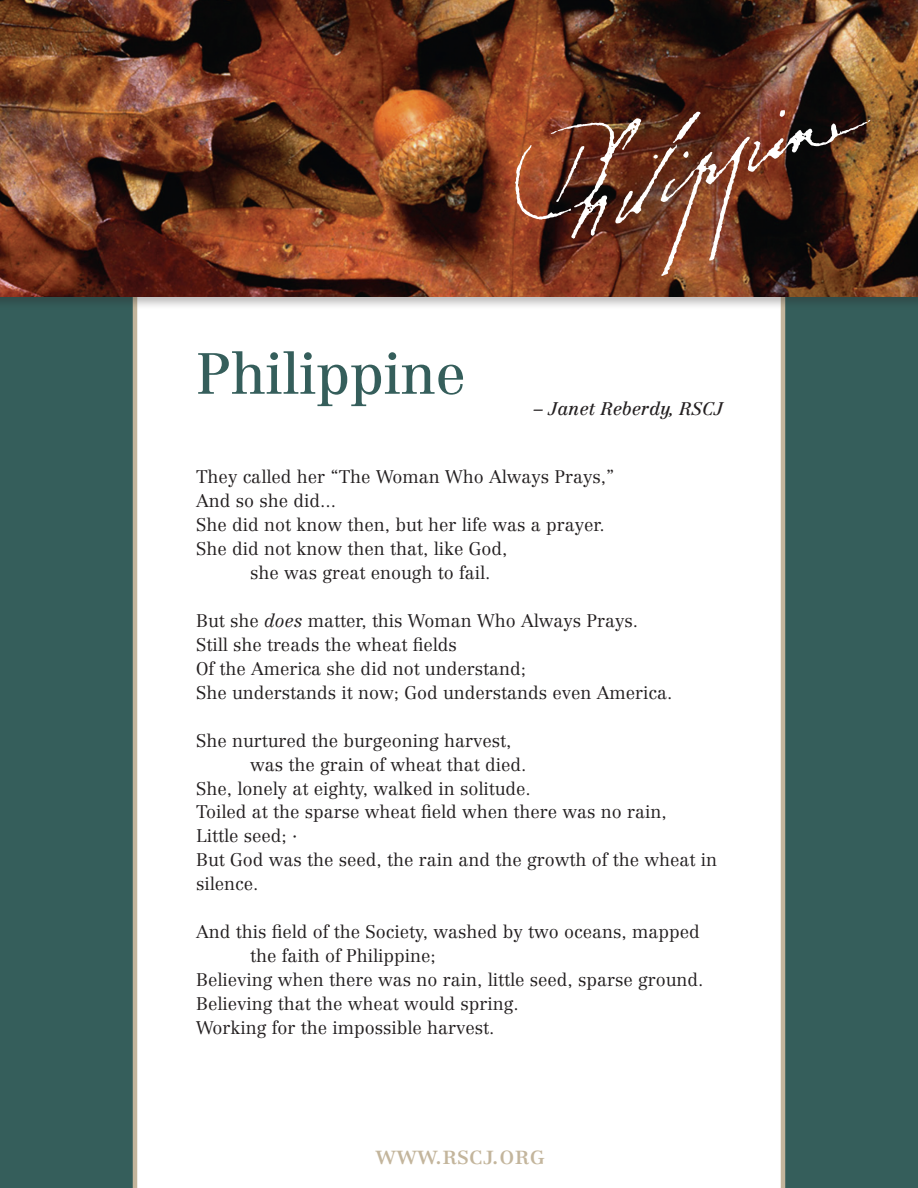
<style>
.page{position:relative;width:918px;height:1188px;background:#fff}
.page>*{position:absolute;margin:0;border:0;box-sizing:border-box;transform-origin:0 0}
.t1{font:57px "Centennial";color:#355e5b}
.t2{font:25.5px "Centennial Roman SC";color:#c3b59c}
.t3{font:300 18px/24px "Centennial";color:#231f20}
.t4{font:italic 18px "Centennial";color:#231f20}
.s1{font-style:italic}
</style>
<div class="page">
<div style="left:781px;top:311px;width:137px;height:877px;background:#355e5b"></div>
<div style="left:0;top:311px;width:137px;height:877px;background:#355e5b"></div>
<div style="left:0;top:0;width:918px;height:311px;background:#231f20;opacity:.3"></div>
<img style="left:0;top:0;width:918px;height:297px">
<img style="left:629px;top:110px;width:156px;height:33px">
<h1 class="t1" style="left:196px;top:340px;width:272px">Philippine</h1>
<p class="t4" style="left:534px;top:398px;width:191px">– Janet Reberdy, RSCJ</p>
<p class="t3" style="left:196px;top:464px;width:420px">They called her “The Woman Who Always Prays,”</p>
<p class="t3" style="left:196px;top:488px;width:142px">And so she did...</p>
<p class="t3" style="left:196px;top:512px;width:410px">She did not know then, but her life was a prayer.</p>
<p class="t3" style="left:196px;top:536px;width:313px">She did not know then that, like God,</p>
<p class="t3" style="left:250px;top:560px;width:242px">she was great enough to fail.</p>
<p class="t3" style="left:196px;top:608px;width:478px">But she <span class="s1">does</span> matter, this Woman Who Always Prays.<br>Still she treads the wheat fields<br>Of the America she did not understand;<br>She understands it now; God understands even America.</p>
<p class="t3" style="left:196px;top:728px;width:317px">She nurtured the burgeoning harvest,</p>
<p class="t3" style="left:250px;top:752px;width:278px">was the grain of wheat that died.</p>
<p class="t3" style="left:196px;top:776px;width:336px">She, lonely at eighty, walked in solitude.</p>
<p class="t3" style="left:196px;top:800px;width:472px">Toiled at the sparse wheat field when there was no rain,</p>
<p class="t3" style="left:196px;top:824px;width:103px">Little seed; ·</p>
<p class="t3" style="left:196px;top:848px;width:523px">But God was the seed, the rain and the growth of the wheat in</p>
<p class="t3" style="left:196px;top:872px;width:64px">silence.</p>
<p class="t3" style="left:196px;top:920px;width:505px">And this field of the Society, washed by two oceans, mapped</p>
<p class="t3" style="left:250px;top:944px;width:187px">the faith of Philippine;</p>
<p class="t3" style="left:196px;top:968px;width:509px">Believing when there was no rain, little seed, sparse ground.</p>
<p class="t3" style="left:196px;top:992px;width:324px">Believing that the wheat would spring.</p>
<p class="t3" style="left:196px;top:1016px;width:300px">Working for the impossible harvest.</p>
<h2 class="t2" style="left:376px;top:1140px;width:171px">www.rscj.org</h2>
</div>
